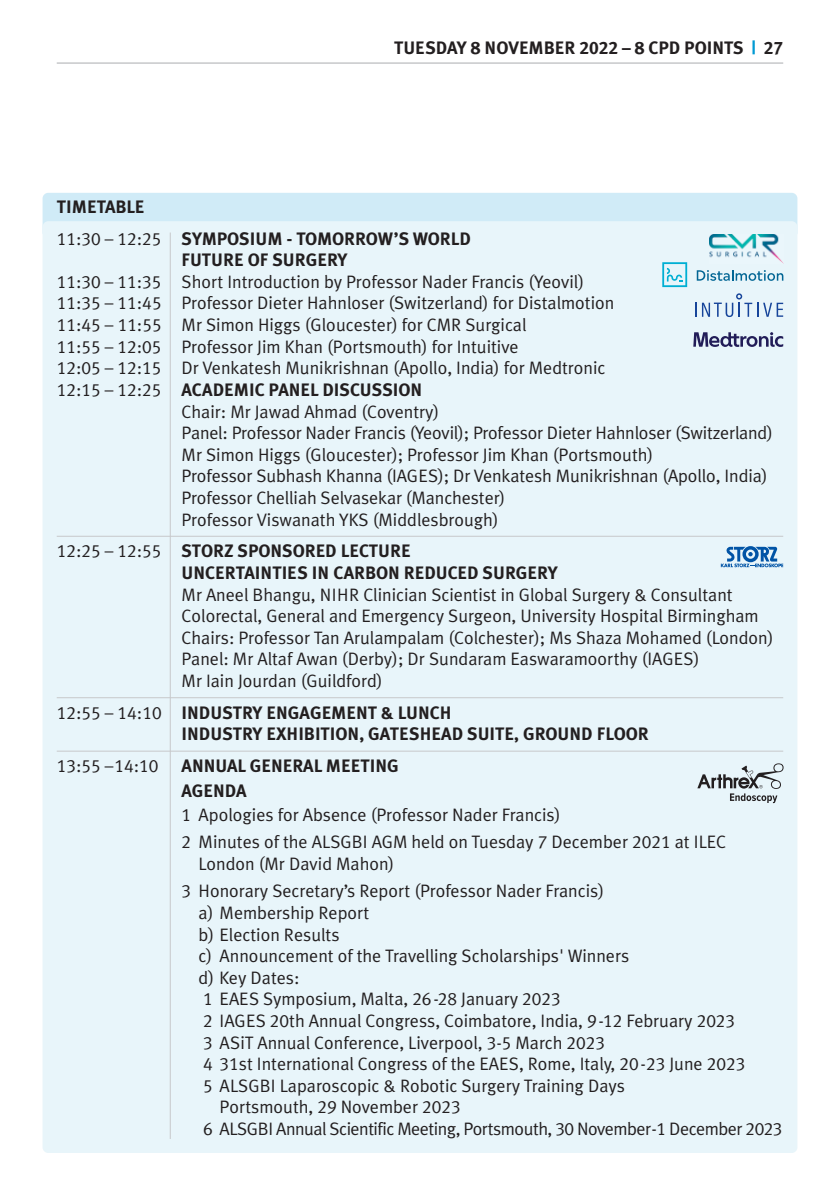
<style>
.page{position:relative;width:840px;height:1191px;background:#fff}
.page>*{position:absolute;margin:0;border:0;box-sizing:border-box;transform-origin:0 0}
.t1{font:18px/21.6px "Meta Plus Normal";color:#231f20}
.t2{font:18px/21.6px "Meta Plus Bold Caps";color:#231f20}
.t3{font:700 18px/32px "Meta Plus";color:#231f20}
.t4{font:18px "Meta Plus Normal";letter-spacing:-.03em;color:#231f20}
.t5{font:18px "Meta Plus Normal Caps";color:#231f20}
.s1{color:#009ad3}
.s2{font-family:"Meta Plus Normal Caps";font-weight:400}
.s3{font-family:"Meta Plus Normal Caps"}
</style>
<div class="page">
<hr style="left:57px;top:62px;width:725px;height:2px;background:#c7c8ca">
<div style="left:43px;top:193px;width:754px;height:45px;background:#d0ebf7;border-radius:6px"></div>
<div style="left:43px;top:221px;width:754px;height:932px;background:#e8f5fa;border-radius:6px"></div>
<hr style="left:57px;top:536px;width:725px;height:1px;background:#c7c8ca">
<hr style="left:57px;top:697px;width:725px;height:1px;background:#c7c8ca">
<hr style="left:57px;top:750px;width:725px;height:1px;background:#c7c8ca">
<hr style="left:170px;top:232px;width:1px;height:907px;background:#c7c8ca">
<svg style="left:720px;top:546px;width:62px;height:21px"></svg>
<img style="left:709px;top:234px;width:74px;height:29px">
<svg style="left:693px;top:332px;width:89px;height:15px"></svg>
<svg style="left:695px;top:293px;width:87px;height:24px"></svg>
<svg style="left:697px;top:763px;width:86px;height:40px"></svg>
<svg style="left:662px;top:262px;width:24px;height:25px"></svg>
<svg style="left:696px;top:270px;width:87px;height:11px"></svg>
<p class="t2" style="left:394px;top:37px;width:390px">TUESDAY 8 NOVEMBER 2022 – 8 CPD POINTS <span class="s1">|</span> 27</p>
<p class="t3" style="left:57px;top:190px;width:415px">TIMETABLE<br><span class="s2">11:30 – 12:25</span> SYMPOSIUM - TOMORROW’S WORLD</p>
<p class="t3" style="left:181px;top:244px;width:167px">FUTURE OF SURGERY</p>
<p class="t1" style="left:57px;top:271px;width:559px"><span class="s3">11:30 – 11:35</span> Short Introduction by Professor Nader Francis (Yeovil)<br><span class="s3">11:35 – 11:45</span> Professor Dieter Hahnloser (Switzerland) for Distalmotion <span class="s3">11:45 – 11:55</span> Mr Simon Higgs (Gloucester) for CMR Surgical<br><span class="s3">11:55 – 12:05</span> Professor Jim Khan (Portsmouth) for Intuitive<br><span class="s3">12:05 – 12:15</span> Dr Venkatesh Munikrishnan (Apollo, India) for Medtronic</p>
<p class="t3" style="left:57px;top:374px;width:367px"><span class="s2">12:15 – 12:25</span> ACADEMIC PANEL DISCUSSION</p>
<p class="t1" style="left:181px;top:400px;width:592px">Chair: Mr Jawad Ahmad (Coventry)<br>Panel: Professor Nader Francis (Yeovil); Professor Dieter Hahnloser (Switzerland)<br>Mr Simon Higgs (Gloucester); Professor Jim Khan (Portsmouth)<br>Professor Subhash Khanna (IAGES); Dr Venkatesh Munikrishnan (Apollo, India)<br>Professor Chelliah Selvasekar (Manchester)<br>Professor Viswanath YKS (Middlesbrough)</p>
<p class="t2" style="left:181px;top:540px;width:377px;text-indent:-125px"><span class="s3">12:25 – 12:55</span> STORZ SPONSORED LECTURE<br>UNCERTAINTIES IN CARBON REDUCED SURGERY</p>
<p class="t1" style="left:181px;top:583px;width:593px">Mr Aneel Bhangu, NIHR Clinician Scientist in Global Surgery &amp; Consultant Colorectal, General and Emergency Surgeon, University Hospital Birmingham Chairs: Professor Tan Arulampalam (Colchester); Ms Shaza Mohamed (London)<br>Panel: Mr Altaf Awan (Derby); Dr Sundaram Easwaramoorthy (IAGES)<br>Mr Iain Jourdan (Guildford)</p>
<p class="t2" style="left:181px;top:702px;width:468px;text-indent:-125px"><span class="s3">12:55 – 14:10</span> INDUSTRY ENGAGEMENT &amp; LUNCH<br>INDUSTRY EXHIBITION, GATESHEAD SUITE, GROUND FLOOR</p>
<p class="t5" style="left:57px;top:755px;width:103px">13:55 –14:10</p>
<p class="t3" style="left:181px;top:754px;width:219px;line-height:24.4px">ANNUAL GENERAL MEETING<br>AGENDA</p>
<p class="t1" style="left:181px;top:801px;width:545px;line-height:27.2px"><span class="s3">1</span> Apologies for Absence (Professor Nader Francis)<br><span class="s3">2</span> Minutes of the ALSGBI AGM held on Tuesday <span class="s3">7</span> December <span class="s3">2021</span> at ILEC</p>
<p class="t1" style="left:181px;top:850px;width:424px;line-height:27.2px;text-indent:17px">London (Mr David Mahon)<br><span class="s3">3</span> Honorary Secretary’s Report (Professor Nader Francis)</p>
<p class="t1" style="left:198px;top:902px;width:172px">a) Membership Report</p>
<p class="t1" style="left:198px;top:923px;width:142px">b) Election Results</p>
<p class="t1" style="left:198px;top:945px;width:432px">c) Announcement of the Travelling Scholarships' Winners</p>
<p class="t1" style="left:198px;top:966px;width:102px">d) Key Dates:</p>
<p class="t1" style="left:203px;top:988px;width:359px"><span class="s3">1</span> EAES Symposium, Malta, <span class="s3">26-28</span> January <span class="s3">2023</span></p>
<p class="t1" style="left:203px;top:1010px;width:533px"><span class="s3">2</span> IAGES <span class="s3">20</span>th Annual Congress, Coimbatore, India, <span class="s3">9-12</span> February <span class="s3">2023</span></p>
<p class="t1" style="left:203px;top:1031px;width:403px"><span class="s3">3</span> ASiT Annual Conference, Liverpool, <span class="s3">3-5</span> March <span class="s3">2023</span></p>
<p class="t1" style="left:203px;top:1053px;width:543px"><span class="s3">4 31</span>st International Congress of the EAES, Rome, Italy, <span class="s3">20-23</span> June <span class="s3">2023</span></p>
<p class="t1" style="left:203px;top:1074px;width:423px"><span class="s3">5</span> ALSGBI Laparoscopic &amp; Robotic Surgery Training Days</p>
<p class="t1" style="left:219px;top:1096px;width:242px">Portsmouth, <span class="s3">29</span> November <span class="s3">2023</span></p>
<p class="t4" style="left:203px;top:1118px;width:580px"><span class="s3">6</span> ALSGBI Annual Scientific Meeting, Portsmouth, <span class="s3">30</span> November-<span class="s3">1</span> December <span class="s3">2023</span></p>
</div>
